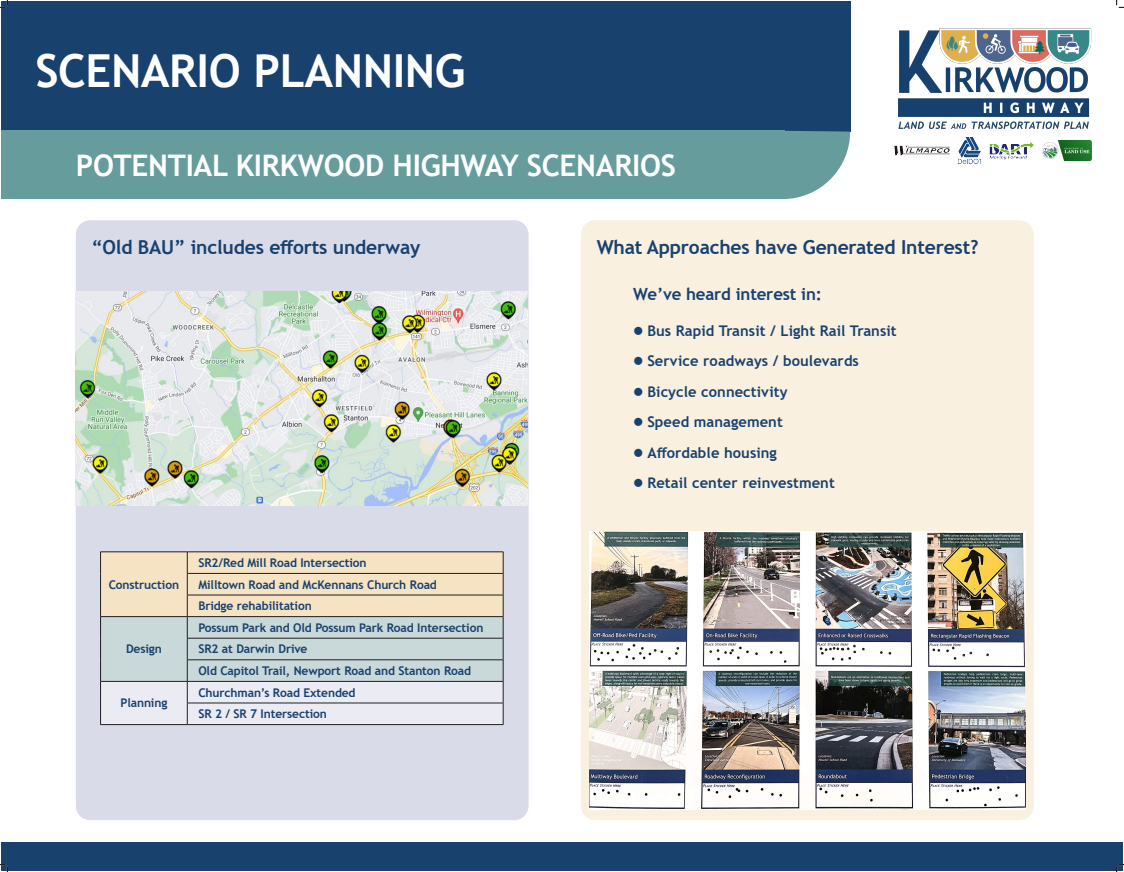
<style>
.page{position:relative;width:1124px;height:872px;background:#fff}
.page>*{position:absolute;margin:0;border:0;box-sizing:border-box;transform-origin:0 0}
.t1{font:700 45.5px "Trebuchet MS";letter-spacing:-.01em;color:#fff}
.t2{font:700 29.75px "Trebuchet MS";letter-spacing:-.01em;color:#fff}
.t3{font:700 19.25px "Trebuchet MS";letter-spacing:-.01em;color:#18416e}
.t4{font:700 16.8px "Trebuchet MS";letter-spacing:-.01em;color:#18416e}
.t5{font:700 14.7px "Trebuchet MS";letter-spacing:.005em;color:#18416e}
.t6{font:700 12px "Trebuchet MS";letter-spacing:-.01em;color:#18416e}
</style>
<div class="page">
<div style="left:1px;top:1px;width:849px;height:130px;background:#18416e"></div>
<img style="left:898px;top:28px;width:193px;height:101px">
<img style="left:894px;top:137px;width:197px;height:27px">
<div style="left:1px;top:842px;width:1121px;height:28px;background:#18416e"></div>
<div style="left:1px;top:131px;width:783px;height:68px;background:#679c9d"></div>
<svg style="left:784px;top:131px;width:66px;height:68px"></svg>
<div style="left:76px;top:220px;width:452px;height:600px;background:#d9dbe9;border-radius:14px"></div>
<div style="left:581px;top:220px;width:452px;height:600px;background:#f9f0df;border-radius:14px"></div>
<img style="left:76px;top:291px;width:451px;height:214px">
<img style="left:589px;top:531px;width:436px;height:278px">
<hr style="left:100px;top:551px;width:87px;height:1px;background:#231f20">
<hr style="left:187px;top:551px;width:316px;height:1px;background:#231f20">
<svg style="left:100px;top:552px;width:404px;height:172px;background:#d9d8ce"></svg>
<hr style="left:100px;top:724px;width:87px;height:1px;background:#231f20">
<hr style="left:187px;top:724px;width:316px;height:1px;background:#231f20">
<svg style="left:0;top:0;width:8px;height:8px"></svg>
<svg style="left:0;top:864px;width:8px;height:8px"></svg>
<svg style="left:1116px;top:0;width:8px;height:8px"></svg>
<svg style="left:1116px;top:864px;width:8px;height:8px"></svg>
<p class="t1" style="left:35px;top:42px;width:431px">SCENARIO PLANNING</p>
<p class="t2" style="left:76px;top:147px;width:601px">POTENTIAL KIRKWOOD HIGHWAY SCENARIOS</p>
<p class="t3" style="left:91px;top:235px;width:330px">“Old BAU” includes efforts underway</p>
<p class="t3" style="left:597px;top:235px;width:383px">What Approaches have Generated Interest?</p>
<p class="t4" style="left:633px;top:283px;width:190px">We’ve heard interest in:</p>
<p class="t5" style="left:647px;top:321px;width:251px">Bus Rapid Transit / Light Rail Transit</p>
<p class="t5" style="left:647px;top:352px;width:213px">Service roadways / boulevards</p>
<p class="t5" style="left:647px;top:382px;width:142px">Bicycle connectivity</p>
<p class="t5" style="left:647px;top:413px;width:137px">Speed management</p>
<p class="t5" style="left:647px;top:443px;width:131px">Affordable housing</p>
<p class="t5" style="left:647px;top:473px;width:189px">Retail center reinvestment</p>
<p class="t6" style="left:109px;top:577px;width:72px">Construction</p>
<p class="t6" style="left:126px;top:641px;width:37px">Design</p>
<p class="t6" style="left:120px;top:695px;width:48px">Planning</p>
<p class="t6" style="left:198px;top:555px;width:170px">SR2/Red Mill Road Intersection</p>
<p class="t6" style="left:198px;top:577px;width:240px">Milltown Road and McKennans Church Road</p>
<p class="t6" style="left:198px;top:598px;width:115px">Bridge rehabilitation</p>
<p class="t6" style="left:198px;top:620px;width:286px">Possum Park and Old Possum Park Road Intersection</p>
<p class="t6" style="left:198px;top:641px;width:111px">SR2 at Darwin Drive</p>
<p class="t6" style="left:198px;top:663px;width:274px">Old Capitol Trail, Newport Road and Stanton Road</p>
<p class="t6" style="left:198px;top:684px;width:159px">Churchman’s Road Extended</p>
<p class="t6" style="left:198px;top:706px;width:130px">SR 2 / SR 7 Intersection</p>
</div>
